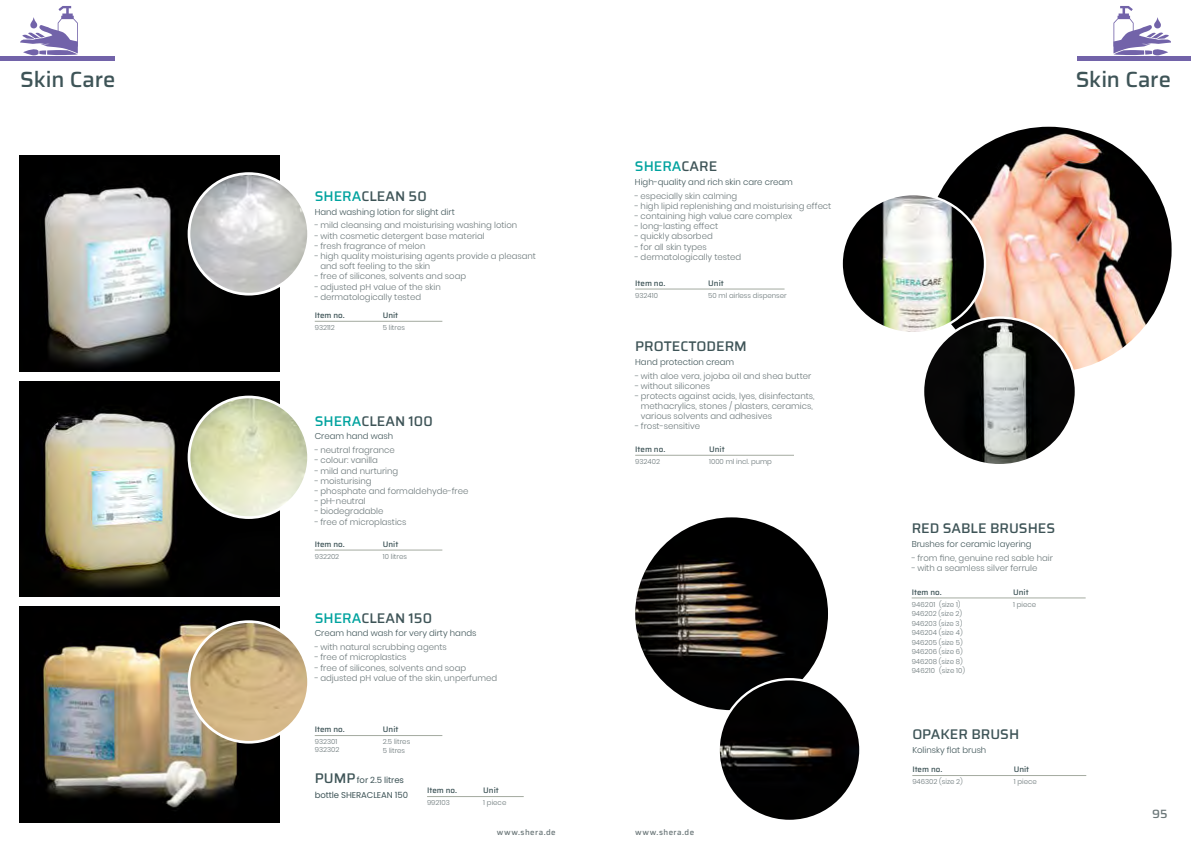
<style>
.page{position:relative;width:1191px;height:842px;background:#fff}
.page>*{position:absolute;margin:0;border:0;box-sizing:border-box;transform-origin:0 0}
.t1{font:500 22px "Saira";letter-spacing:-.005em;color:#3e5457}
.t2{font:500 14px "Saira";color:#3e5457}
.t3{font:500 14px "Saira";color:#00a39f}
.t4{font:500 12px "Saira";color:#6b7779}
.t5{font:300 8.5px/10px "Poppins";color:#6b7779}
.t6{font:300 8.5px "Poppins";color:#3e5457}
.t7{font:8.5px/14.4px "Poppins";letter-spacing:-.01em;color:#3e5457}
.t8{font:500 8px "Saira";color:#3e5457}
.t9{font:500 8px "Saira";letter-spacing:.055em;color:#6b7779}
.t10{font:300 7px/9.5px "Poppins";color:#6b7779}
.s1{color:#00a39f}
.s2{font-family:"Saira";font-weight:500;font-size:14px}
.s3{color:#3e5457}
</style>
<div class="page">
<svg style="left:20px;top:6px;width:58px;height:49px"></svg>
<svg style="left:1113px;top:6px;width:58px;height:49px"></svg>
<hr style="left:0;top:57px;width:114px;height:4px;background:#7263a9">
<hr style="left:315px;top:321px;width:127px;height:1px;background:#a4aaa0">
<hr style="left:315px;top:550px;width:127px;height:1px;background:#a4aaa0">
<hr style="left:315px;top:735px;width:127px;height:1px;background:#a4aaa0">
<hr style="left:427px;top:796px;width:97px;height:1px;background:#a4aaa0">
<hr style="left:1077px;top:57px;width:114px;height:4px;background:#7263a9">
<hr style="left:635px;top:455px;width:159px;height:1px;background:#a4aaa0">
<hr style="left:635px;top:289px;width:149px;height:1px;background:#a4aaa0">
<img style="left:926px;top:127px;width:245px;height:245px;border-radius:123px">
<img style="left:843px;top:194px;width:142px;height:137px">
<hr style="left:911px;top:598px;width:174px;height:1px;background:#a4aaa0">
<hr style="left:912px;top:775px;width:174px;height:1px;background:#a4aaa0">
<img style="left:635px;top:517px;width:193px;height:193px;border-radius:96px">
<img style="left:718px;top:679px;width:142px;height:142px;border-radius:71px">
<img style="left:20px;top:607px;width:259px;height:215px">
<img style="left:20px;top:156px;width:259px;height:215px">
<img style="left:20px;top:381px;width:259px;height:216px">
<img style="left:189px;top:174px;width:117px;height:120px">
<div style="left:188px;top:172px;width:122px;height:123px;border:3px solid #fff;border-radius:50%"></div>
<img style="left:189px;top:397px;width:117px;height:121px">
<div style="left:188px;top:396px;width:122px;height:123px;border:3px solid #fff;border-radius:50%"></div>
<img style="left:189px;top:622px;width:117px;height:120px">
<div style="left:188px;top:620px;width:122px;height:124px;border:3px solid #fff;border-radius:50%"></div>
<img style="left:923px;top:318px;width:153px;height:145px">
<h1 class="t1" style="left:20px;top:62px;width:97px">Skin Care</h1>
<h1 class="t1" style="left:1075px;top:63px;width:97px">Skin Care</h1>
<h2 class="t2" style="left:315px;top:185px;width:113px"><span class="s1">SHERA</span>CLEAN 50</h2>
<p class="t6" style="left:315px;top:207px;width:141px">Hand washing lotion for slight dirt</p>
<p class="t5" style="left:315px;top:220px;width:204px">- mild cleansing and moisturising washing lotion</p>
<p class="t5" style="left:315px;top:231px;width:171px">- with cosmetic detergent base material</p>
<p class="t5" style="left:315px;top:241px;width:112px">- fresh fragrance of melon</p>
<p class="t5" style="left:320px;top:251px;width:217px;text-indent:-6px">- high quality moisturising agents provide a pleasant and soft feeling to the skin</p>
<p class="t5" style="left:315px;top:271px;width:153px">- free of silicones, solvents and soap</p>
<p class="t5" style="left:315px;top:282px;width:127px">- adjusted pH value of the skin</p>
<p class="t5" style="left:315px;top:292px;width:108px">- dermatologically tested</p>
<p class="t8" style="left:315px;top:309px;width:32px">Item no.</p>
<p class="t10" style="left:315px;top:323px;width:22px">932112</p>
<p class="t8" style="left:383px;top:309px;width:17px">Unit</p>
<p class="t10" style="left:383px;top:323px;width:24px">5 litres</p>
<h2 class="t2" style="left:315px;top:410px;width:119px"><span class="s1">SHERA</span>CLEAN 100</h2>
<p class="t6" style="left:315px;top:431px;width:80px">Cream hand wash</p>
<p class="t5" style="left:315px;top:445px;width:82px">- neutral fragrance</p>
<p class="t5" style="left:315px;top:455px;width:65px">- colour: vanilla</p>
<p class="t5" style="left:315px;top:466px;width:85px">- mild and nurturing</p>
<p class="t5" style="left:315px;top:476px;width:58px">- moisturising</p>
<p class="t5" style="left:315px;top:486px;width:155px">- phosphate and formaldehyde-free</p>
<p class="t5" style="left:315px;top:496px;width:53px">- pH-neutral</p>
<p class="t5" style="left:315px;top:506px;width:70px">- biodegradable</p>
<p class="t5" style="left:315px;top:517px;width:93px">- free of microplastics</p>
<p class="t8" style="left:315px;top:538px;width:32px">Item no.</p>
<p class="t10" style="left:315px;top:551px;width:26px">932202</p>
<p class="t8" style="left:383px;top:538px;width:17px">Unit</p>
<p class="t10" style="left:383px;top:551px;width:26px">10 litres</p>
<h2 class="t2" style="left:315px;top:607px;width:119px"><span class="s1">SHERA</span>CLEAN 150</h2>
<p class="t6" style="left:315px;top:628px;width:163px">Cream hand wash for very dirty hands</p>
<p class="t5" style="left:315px;top:642px;width:134px">- with natural scrubbing agents</p>
<p class="t5" style="left:315px;top:652px;width:93px">- free of microplastics</p>
<p class="t5" style="left:315px;top:663px;width:153px">- free of silicones, solvents and soap</p>
<p class="t5" style="left:315px;top:673px;width:184px">- adjusted pH value of the skin, unperfumed</p>
<p class="t8" style="left:315px;top:723px;width:32px">Item no.</p>
<p class="t10" style="left:315px;top:737px;width:26px;line-height:8px">932301<br>932302</p>
<p class="t8" style="left:383px;top:723px;width:17px">Unit</p>
<p class="t10" style="left:383px;top:737px;width:29px;line-height:8.4px">2.5 litres<br>5 litres</p>
<p class="t7" style="left:315px;top:773px;width:95px"><span class="s2">PUMP</span> for 2.5 litres bottle SHERACLEAN 150</p>
<p class="t8" style="left:427px;top:784px;width:32px">Item no.</p>
<p class="t10" style="left:427px;top:798px;width:24px">992103</p>
<p class="t8" style="left:483px;top:784px;width:17px">Unit</p>
<p class="t10" style="left:483px;top:798px;width:25px">1 piece</p>
<h2 class="t3" style="left:635px;top:155px;width:84px">SHERA<span class="s3">CARE</span></h2>
<p class="t6" style="left:635px;top:177px;width:159px">High-quality and rich skin care cream</p>
<p class="t5" style="left:635px;top:191px;width:104px">- especially skin calming</p>
<p class="t5" style="left:635px;top:201px;width:198px">- high lipid replenishing and moisturising effect</p>
<p class="t5" style="left:635px;top:211px;width:159px">- containing high value care complex</p>
<p class="t5" style="left:635px;top:221px;width:85px">- long-lasting effect</p>
<p class="t5" style="left:635px;top:231px;width:79px">- quickly absorbed</p>
<p class="t5" style="left:635px;top:242px;width:73px">- for all skin types</p>
<p class="t5" style="left:635px;top:252px;width:108px">- dermatologically tested</p>
<p class="t8" style="left:635px;top:277px;width:32px">Item no.</p>
<p class="t10" style="left:635px;top:290px;width:24px">932410</p>
<p class="t8" style="left:708px;top:277px;width:17px">Unit</p>
<p class="t10" style="left:708px;top:290px;width:80px">50 ml airless dispenser</p>
<h2 class="t2" style="left:635px;top:336px;width:113px">PROTECTODERM</h2>
<p class="t6" style="left:635px;top:357px;width:101px">Hand protection cream</p>
<p class="t5" style="left:635px;top:371px;width:177px">- with aloe vera, jojoba oil and shea butter</p>
<p class="t5" style="left:635px;top:381px;width:76px">- without silicones</p>
<p class="t5" style="left:641px;top:391px;width:175px;text-indent:-6px">- protects against acids, lyes, disinfectants, methacrylics, stones / plasters, ceramics, various solvents and adhesives</p>
<p class="t5" style="left:635px;top:421px;width:66px">- frost-sensitive</p>
<p class="t8" style="left:635px;top:443px;width:32px">Item no.</p>
<p class="t10" style="left:635px;top:457px;width:26px">932402</p>
<p class="t8" style="left:709px;top:443px;width:17px">Unit</p>
<p class="t10" style="left:709px;top:457px;width:64px">1000 ml incl. pump</p>
<p class="t9" style="left:497px;top:826px;width:61px">www.shera.de</p>
<p class="t9" style="left:635px;top:826px;width:61px">www.shera.de</p>
<h2 class="t2" style="left:911px;top:518px;width:145px">RED SABLE BRUSHES</h2>
<p class="t6" style="left:911px;top:539px;width:121px">Brushes for ceramic layering</p>
<p class="t5" style="left:911px;top:553px;width:143px">- from fine, genuine red sable hair</p>
<p class="t5" style="left:911px;top:563px;width:127px">- with a seamless silver ferrule</p>
<p class="t8" style="left:1013px;top:586px;width:17px">Unit</p>
<p class="t10" style="left:1013px;top:599px;width:25px">1 piece</p>
<p class="t8" style="left:911px;top:586px;width:32px">Item no.</p>
<p class="t10" style="left:911px;top:599px;width:55px">946201 (size 1)<br>946202 (size 2)<br>946203 (size 3)<br>946204 (size 4)<br>946205 (size 5)<br>946206 (size 6)<br>946208 (size 8)<br>946210 (size 10)</p>
<h2 class="t2" style="left:912px;top:723px;width:108px">OPAKER BRUSH</h2>
<p class="t6" style="left:912px;top:745px;width:76px">Kolinsky flat brush</p>
<p class="t8" style="left:1013px;top:763px;width:17px">Unit</p>
<p class="t10" style="left:1013px;top:777px;width:25px">1 piece</p>
<p class="t8" style="left:912px;top:763px;width:32px">Item no.</p>
<p class="t10" style="left:912px;top:777px;width:52px">946302 (size 2)</p>
<h3 class="t4" style="left:1152px;top:805px;width:17px">95</h3>
</div>
